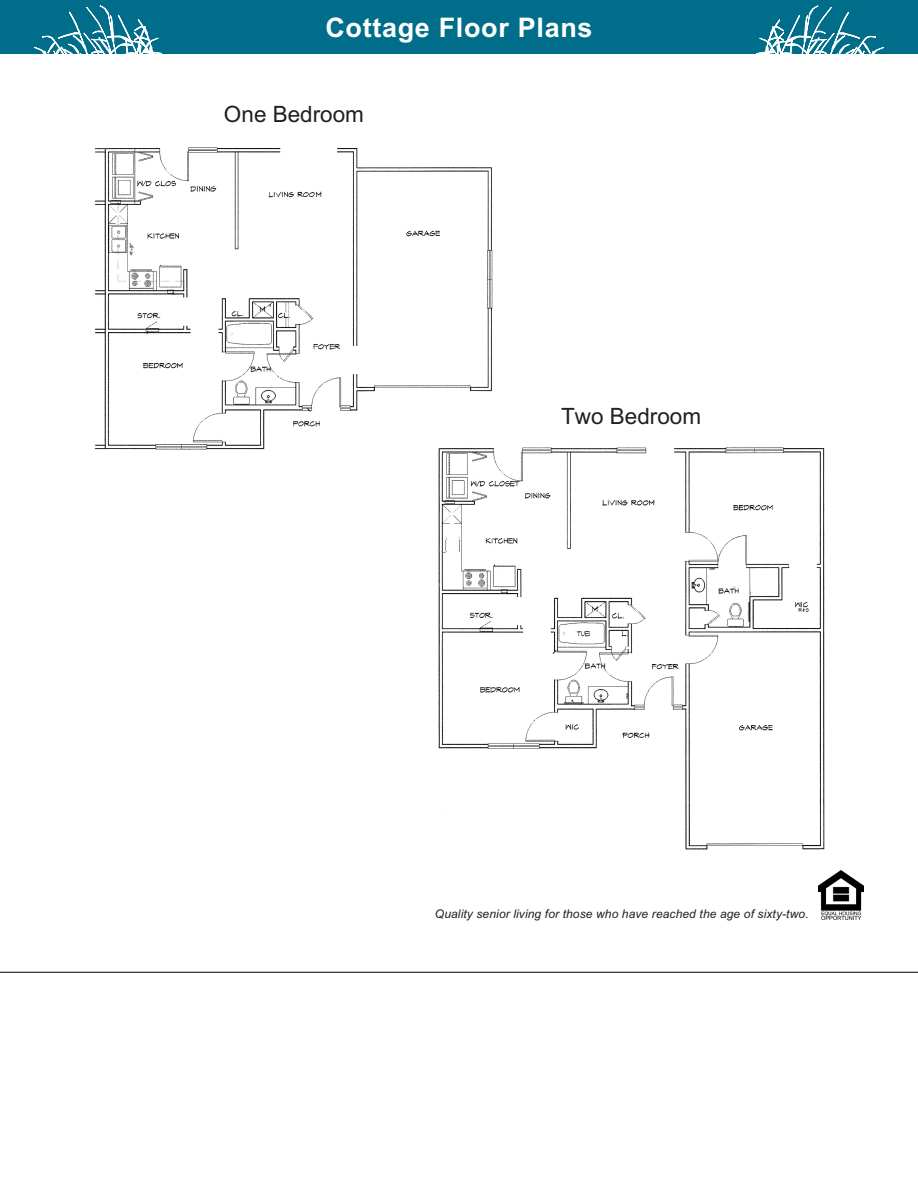
<style>
.page{position:relative;width:918px;height:1188px;background:#fff}
.page>*{position:absolute;margin:0;border:0;box-sizing:border-box;transform-origin:0 0}
.Rate_Head{font:700 27px "Arial";letter-spacing:.025em;color:#fff}
.Body_Copy{font:22.5px "Arial";color:#231f20}
.floor_plan_headers{font:italic 12px "Arial";letter-spacing:.01em;color:#231f20}
</style>
<div class="page">
<hr style="left:0;top:972px;width:918px;height:1px;background:#000">
<img style="left:819px;top:870px;width:45px;height:49px">
<div style="left:0;top:0;width:918px;height:54px;background:#006e8a"></div>
<svg style="left:34px;top:6px;width:128px;height:48px"></svg>
<svg style="left:756px;top:6px;width:128px;height:48px"></svg>
<img style="left:94px;top:147px;width:399px;height:303px">
<img style="left:430px;top:442px;width:395px;height:408px">
<p class="Rate_Head" style="left:325px;top:9px;width:269px">Cottage Floor Plans</p>
<p class="Body_Copy" style="left:224px;top:102px;width:142px">One Bedroom</p>
<p class="Body_Copy" style="left:561px;top:403px;width:142px">Two Bedroom</p>
<p class="floor_plan_headers" style="left:435px;top:906px;width:375px">Quality senior living for those who have reached the age of sixty-two.</p>
</div>
